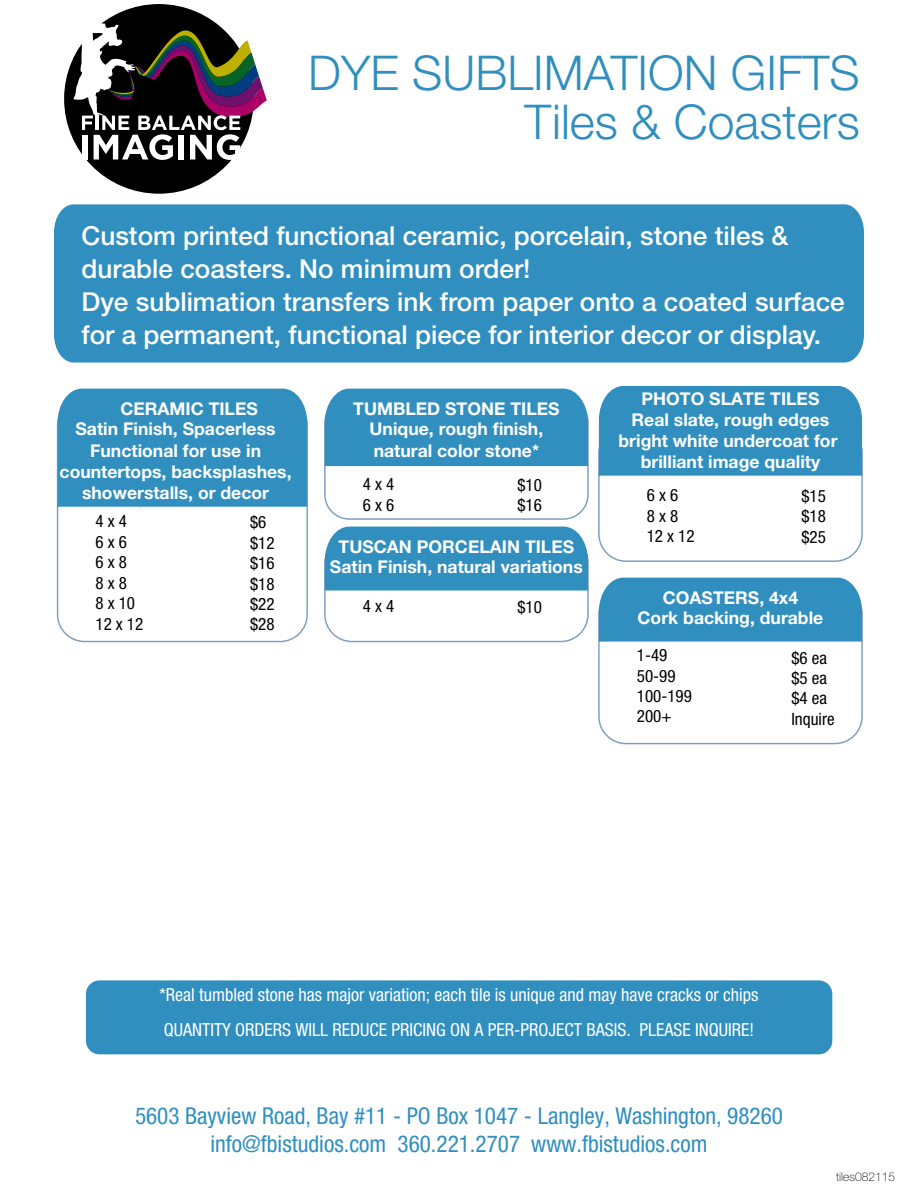
<style>
.page{position:relative;width:918px;height:1188px;background:#fff}
.page>*{position:absolute;margin:0;border:0;box-sizing:border-box;transform-origin:0 0}
.t1{font:300 48px/48.9px "Helvetica Neue LT Pro";color:#308fbf;text-align:right}
.t2{font:500 26.25px/33px "Helvetica Neue LT Pro";color:#fff}
.t3{font:condensed 23.25px/27.9px "Helvetica Neue LT Pro";color:#308fbf;text-align:center}
.t4{font:condensed 18px/35.4px "Helvetica Neue LT Pro";color:#fff}
.t5{font:700 17.55px/21.1px "Helvetica Neue LT Pro";color:#fff;text-align:center}
.t6{font:condensed 17.1px/20.4px "Helvetica Neue LT Pro";color:#000}
.t7{font:100 12px "Helvetica Neue LT Pro";color:#000}
</style>
<div class="page">
<div style="left:86px;top:980px;width:746px;height:74px;background:#308fbf;border-radius:14px"></div>
<div style="left:54px;top:204px;width:810px;height:159px;background:#308fbf"></div>
<div style="left:64px;top:4px;width:190px;height:190px;background:#000;border-radius:50%"></div>
<svg style="left:74px;top:22px;width:193px;height:138px"></svg>
<div style="left:57px;top:398px;width:251px;height:244px;border:2px solid #013d7f;border-radius:27px"></div>
<div style="left:58px;top:389px;width:249px;height:118px;background:#308fbf"></div>
<div style="left:598px;top:425px;width:265px;height:137px;border:2px solid #013d7f;border-radius:27px"></div>
<div style="left:599px;top:386px;width:263px;height:90px;background:#308fbf"></div>
<div style="left:324px;top:535px;width:265px;height:107px;border:2px solid #013d7f;border-radius:27px"></div>
<div style="left:325px;top:527px;width:263px;height:64px;background:#308fbf"></div>
<div style="left:324px;top:397px;width:265px;height:123px;border:2px solid #013d7f;border-radius:24px"></div>
<div style="left:325px;top:389px;width:263px;height:77px;background:#308fbf"></div>
<div style="left:598px;top:586px;width:265px;height:158px;border:2px solid #013d7f;border-radius:27px"></div>
<div style="left:599px;top:578px;width:263px;height:64px;background:#308fbf"></div>
<h1 class="t1" style="left:308px;top:48px;width:553px">DYE SUBLIMATION GIFTS<br>Tiles &amp; Coasters</h1>
<h2 class="t2" style="left:81px;top:219px;width:765px">Custom printed functional ceramic, porcelain, stone tiles &amp; durable coasters. No minimum order!<br>Dye sublimation transfers ink from paper onto a coated surface for a permanent, functional piece for interior decor or display.</h2>
<p class="t5" style="left:120px;top:397px;width:139px">CERAMIC TILES</p>
<p class="t5" style="left:60px;top:418px;width:234px">Satin Finish, Spacerless<br>Functional for use in countertops, backsplashes, showerstalls, or decor</p>
<p class="t6" style="left:95px;top:511px;width:49px">4 x 4<br>6 x 6<br>6 x 8<br>8 x 8<br>8 x 10<br>12 x 12</p>
<p class="t6" style="left:250px;top:512px;width:26px">$6 $12 $16 $18 $22 $28</p>
<p class="t5" style="left:353px;top:397px;width:208px">TUMBLED STONE TILES</p>
<p class="t5" style="left:370px;top:418px;width:175px;text-align:left">Unique, rough finish, natural color stone*</p>
<p class="t6" style="left:363px;top:474px;width:33px">4 x 4<br>6 x 6</p>
<p class="t6" style="left:517px;top:475px;width:26px">$10 $16</p>
<p class="t5" style="left:339px;top:535px;width:237px">TUSCAN PORCELAIN TILES</p>
<p class="t5" style="left:330px;top:556px;width:254px">Satin Finish, natural variations</p>
<p class="t6" style="left:363px;top:595px;width:33px">4 x 4</p>
<p class="t6" style="left:517px;top:596px;width:26px">$10</p>
<p class="t5" style="left:642px;top:388px;width:179px">PHOTO SLATE TILES</p>
<p class="t5" style="left:619px;top:408px;width:220px">Real slate, rough edges bright white undercoat for brilliant image quality</p>
<p class="t6" style="left:647px;top:485px;width:49px">6 x 6<br>8 x 8<br>12 x 12</p>
<p class="t6" style="left:801px;top:486px;width:26px;text-align:justify">$15 $18 $25</p>
<p class="t5" style="left:663px;top:586px;width:137px">COASTERS, 4x4</p>
<p class="t5" style="left:638px;top:607px;width:187px">Cork backing, durable</p>
<p class="t6" style="left:637px;top:645px;width:57px">1-49<br>50-99<br>100-199<br>200+</p>
<p class="t6" style="left:791px;top:647px;width:45px">$6 ea $5 ea $4 ea<br>Inquire</p>
<p class="t4" style="left:160px;top:976px;width:600px">*Real tumbled stone has major variation; each tile is unique and may have cracks or chips<br>QUANTITY ORDERS WILL REDUCE PRICING ON A PER-PROJECT BASIS. PLEASE INQUIRE!</p>
<h3 class="t3" style="left:135px;top:1102px;width:650px">5603 Bayview Road, Bay #11 - PO Box 1047 - Langley, Washington, 98260 info@fbistudios.com 360.221.2707 www.fbistudios.com</h3>
<p class="t7" style="left:836px;top:1170px;width:61px">tiles082115</p>
</div>
